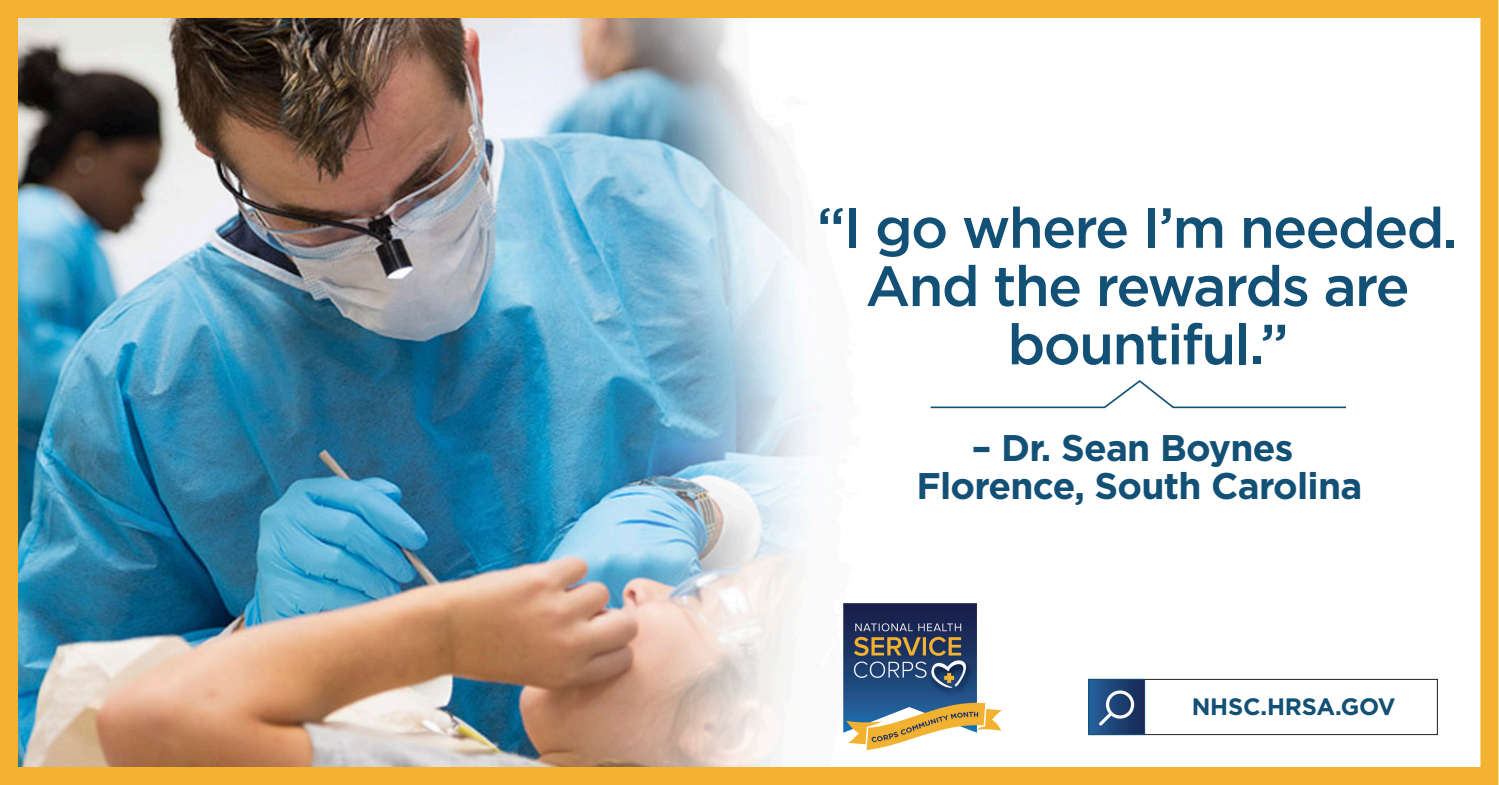
<style>
.page{position:relative;width:1499px;height:785px;background:#fff}
.page>*{position:absolute;margin:0;border:0;box-sizing:border-box;transform-origin:0 0}
.t1{font:500 56.5px/58.2px "Gotham";letter-spacing:-.03em;color:#125076;text-align:center}
.t2{font:700 37.12px "Gotham";letter-spacing:-.02em;color:#125076}
.t3{font:700 23.75px "Gotham";letter-spacing:-.01em;color:#125076}
</style>
<div class="page">
<img style="left:19px;top:19px;width:1419px;height:747px">
<div style="left:0;top:0;width:1498px;height:785px;border:18px solid #f3b230"></div>
<svg style="left:929px;top:379px;width:418px;height:30px"></svg>
<img style="left:831px;top:598px;width:170px;height:157px">
<div style="left:1089px;top:679px;width:348px;height:56px;background:#fff"></div>
<div style="left:1088px;top:679px;width:349px;height:56px;border:1px solid #231f20"></div>
<img style="left:1090px;top:681px;width:53px;height:52px">
<div style="left:1088px;top:679px;width:57px;height:56px;border:1px solid #125076"></div>
<svg style="left:1096px;top:686px;width:42px;height:43px;background:#43628b"></svg>
<p class="t1" style="left:817px;top:197px;width:642px">“I go where I’m needed.<br>And the rewards are bountiful.”</p>
<p class="t2" style="left:972px;top:424px;width:323px">– Dr. Sean Boynes</p>
<p class="t2" style="left:916px;top:461px;width:447px">Florence, South Carolina</p>
<p class="t3" style="left:1192px;top:690px;width:205px">NHSC.HRSA.GOV</p>
</div>
